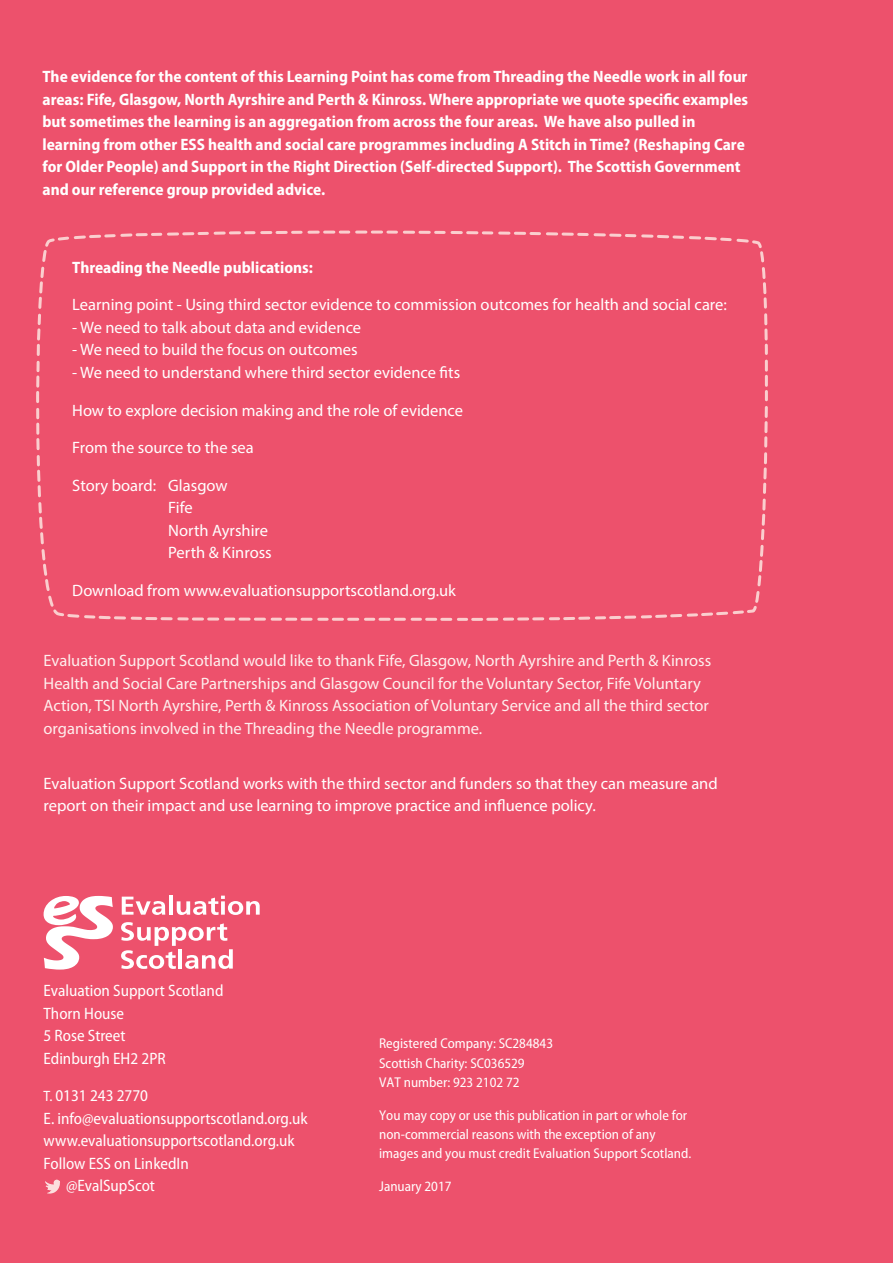
<style>
.page{position:relative;width:893px;height:1263px;background:#ed516c}
.page>*{position:absolute;margin:0;border:0;box-sizing:border-box;transform-origin:0 0}
.t1{font:16.5px/22.5px "Myriad Pro";color:#fff}
.t2{font:700 semi-condensed 16.5px/22.5px "Myriad Pro";color:#fff}
.t3{font:16.5px/22.5px "Myriad Pro";color:#feefee}
.t4{font:semi-condensed 16.5px/22.5px "Myriad Pro";color:#fff}
.t5{font:semi-condensed 14.25px/19.4px "Myriad Pro";color:#fff}
.s1{font-size:15px}
</style>
<div class="page">
<svg style="left:45px;top:1179px;width:15px;height:15px"></svg>
<svg style="left:122px;top:897px;width:43px;height:18px"></svg>
<hr style="left:169px;top:895px;width:4px;height:20px;background:#fff">
<svg style="left:177px;top:896px;width:83px;height:19px"></svg>
<svg style="left:121px;top:922px;width:112px;height:47px"></svg>
<svg style="left:44px;top:896px;width:69px;height:73px"></svg>
<svg style="left:43px;top:230px;width:721px;height:391px"></svg>
<p class="t2" style="left:43px;top:66px;width:707px">The evidence for the content of this Learning Point has come from Threading the Needle work in all four areas: Fife, Glasgow, North Ayrshire and Perth &amp; Kinross. Where appropriate we quote specific examples but sometimes the learning is an aggregation from across the four areas. We have also pulled in learning from other ESS health and social care programmes including A Stitch in Time? (Reshaping Care for Older People) and Support in the Right Direction (Self-directed Support). The Scottish Government and our reference group provided advice.</p>
<p class="t2" style="left:72px;top:256px;width:242px">Threading the Needle publications:</p>
<p class="t1" style="left:72px;top:293px;width:656px">Learning point - Using third sector evidence to commission outcomes for health and social care:</p>
<p class="t1" style="left:72px;top:316px;width:290px">- We need to talk about data and evidence</p>
<p class="t1" style="left:72px;top:338px;width:287px">- We need to build the focus on outcomes</p>
<p class="t1" style="left:72px;top:361px;width:389px">- We need to understand where third sector evidence fits</p>
<p class="t1" style="left:72px;top:398px;width:392px">How to explore decision making and the role of evidence</p>
<p class="t1" style="left:72px;top:436px;width:183px">From the source to the sea</p>
<p class="t1" style="left:168px;top:473px;width:105px;text-indent:-96px">Story board: Glasgow<br>Fife<br>North Ayrshire<br>Perth &amp; Kinross</p>
<p class="t1" style="left:72px;top:578px;width:385px">Download from www.evaluationsupportscotland.org.uk</p>
<p class="t3" style="left:44px;top:649px;width:669px">Evaluation Support Scotland would like to thank Fife, Glasgow, North Ayrshire and Perth &amp; Kinross Health and Social Care Partnerships and Glasgow Council for the Voluntary Sector, Fife Voluntary Action, TSI North Ayrshire, Perth &amp; Kinross Association of Voluntary Service and all the third sector organisations involved in the Threading the Needle programme.</p>
<p class="t1" style="left:44px;top:772px;width:676px">Evaluation Support Scotland works with the third sector and funders so that they can measure and report on their impact and use learning to improve practice and influence policy.</p>
<p class="t4" style="left:44px;top:980px;width:181px">Evaluation Support Scotland<br>Thorn House<br>5 Rose Street<br>Edinburgh EH2 2PR</p>
<p class="t4" style="left:44px;top:1085px;width:106px"><span class="s1">T.</span> 0131 243 2770</p>
<p class="t4" style="left:44px;top:1107px;width:266px">E. info@evaluationsupportscotland.org.uk</p>
<p class="t4" style="left:44px;top:1130px;width:253px">www.evaluationsupportscotland.org.uk</p>
<p class="t4" style="left:44px;top:1152px;width:147px">Follow ESS on LinkedIn</p>
<p class="t4" style="left:66px;top:1175px;width:90px">@EvalSupScot</p>
<p class="t5" style="left:379px;top:1034px;width:175px">Registered Company: SC284843<br>Scottish Charity: SC036529<br>VAT number: 923 2102 72</p>
<p class="t5" style="left:379px;top:1105px;width:314px">You may copy or use this publication in part or whole for non-commercial reasons with the exception of any images and you must credit Evaluation Support Scotland.</p>
<p class="t5" style="left:379px;top:1176px;width:74px">January 2017</p>
</div>
